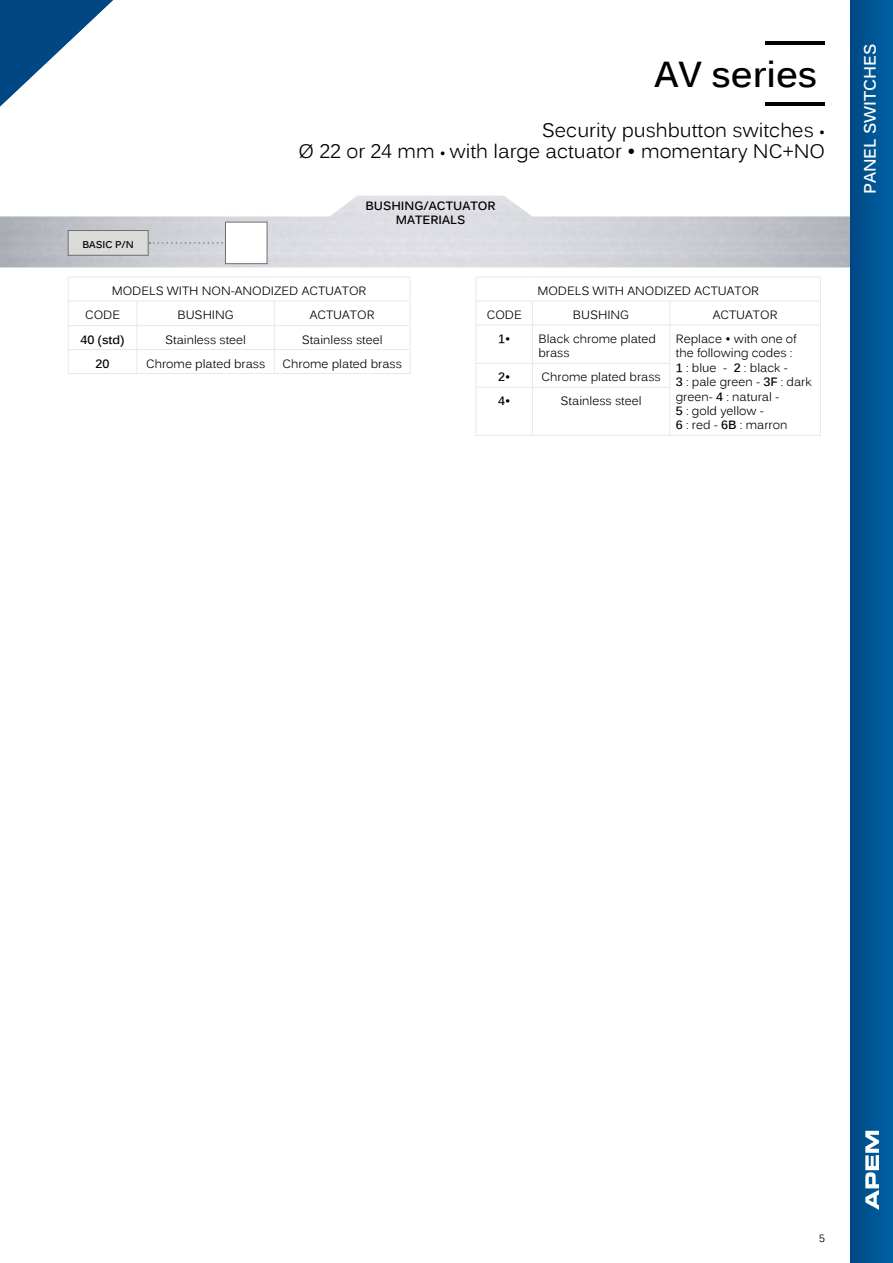
<style>
.page{position:relative;width:893px;height:1263px;background:#fff}
.page>*{position:absolute;margin:0;border:0;box-sizing:border-box;transform-origin:0 0}
.t1{font:700 36px "Kalinga";color:#000}
.t2{font:19.5px/21px "Kalinga";color:#000;text-align:right}
.t3{font:700 16.5px "Kalinga";color:#fff}
.t4{font:12px/14.4px "Kalinga";color:#000}
.t5{font:700 12px/14.4px "Kalinga";color:#000;text-align:center}
.t6{font:10.5px "Kalinga";color:#000}
.t7{font:700 9.75px "Kalinga";color:#000}
.s1{font-size:13.5px}
.s2{font-weight:700}
</style>
<div class="page">
<div style="left:68px;top:230px;width:80px;height:25px;background:#dadad9"></div>
<div style="left:68px;top:230px;width:81px;height:26px;border:1px solid #6f6f6e"></div>
<svg style="left:149px;top:242px;width:76px;height:2px"></svg>
<div style="left:225px;top:222px;width:43px;height:42px;background:#fff;border:1px solid #6f6f6e"></div>
<svg style="left:68px;top:277px;width:343px;height:96px"></svg>
<hr style="left:68px;top:373px;width:69px;height:1px;background:#e8e8e8">
<hr style="left:137px;top:373px;width:137px;height:1px;background:#e8e8e8">
<hr style="left:274px;top:373px;width:136px;height:1px;background:#e8e8e8">
<svg style="left:476px;top:277px;width:345px;height:110px"></svg>
<hr style="left:476px;top:387px;width:56px;height:1px;background:#e8e8e8">
<hr style="left:476px;top:388px;width:1px;height:47px;background:#e8e8e8">
<hr style="left:532px;top:387px;width:138px;height:1px;background:#e8e8e8">
<hr style="left:532px;top:388px;width:1px;height:47px;background:#e8e8e8">
<hr style="left:669px;top:388px;width:1px;height:47px;background:#e8e8e8">
<hr style="left:820px;top:387px;width:1px;height:48px;background:#e8e8e8">
<hr style="left:476px;top:435px;width:56px;height:1px;background:#e8e8e8">
<hr style="left:532px;top:435px;width:138px;height:1px;background:#e8e8e8">
<hr style="left:670px;top:435px;width:151px;height:1px;background:#e8e8e8">
<hr style="left:766px;top:102px;width:59px;height:4px;background:#000">
<hr style="left:766px;top:42px;width:59px;height:3px;background:#000">
<img style="left:850px;top:0;width:43px;height:1263px">
<svg style="left:0;top:0;width:113px;height:106px"></svg>
<svg style="left:865px;top:1131px;width:14px;height:79px"></svg>
<h1 class="t1" style="left:654px;top:60px;width:164px">AV series</h1>
<h2 class="t2" style="left:299px;top:122px;width:528px">Security pushbutton switches <span class="s1">•<br></span>Ø 22 or 24 mm <span class="s1">•</span> with large actuator • momentary NC+NO</h2>
<p class="t7" style="left:82px;top:241px;width:53px">BASIC P/N</p>
<p class="t5" style="left:365px;top:199px;width:132px">BUSHING/ACTUATOR<br>MATERIALS</p>
<p class="t4" style="left:85px;top:280px;width:283px;line-height:24px;text-indent:27px">MODELS WITH NON-ANODIZED ACTUATOR<br>CODE</p>
<p class="t4" style="left:177px;top:309px;width:58px">BUSHING</p>
<p class="t4" style="left:310px;top:309px;width:66px">ACTUATOR</p>
<p class="t5" style="left:80px;top:333px;width:46px">40 (std)</p>
<p class="t4" style="left:165px;top:333px;width:83px">Stainless steel</p>
<p class="t4" style="left:302px;top:333px;width:83px">Stainless steel</p>
<p class="t5" style="left:96px;top:357px;width:15px">20</p>
<p class="t4" style="left:146px;top:357px;width:121px">Chrome plated brass</p>
<p class="t4" style="left:283px;top:357px;width:121px">Chrome plated brass</p>
<p class="t4" style="left:537px;top:285px;width:223px">MODELS WITH ANODIZED ACTUATOR</p>
<p class="t4" style="left:487px;top:309px;width:37px">CODE</p>
<p class="t4" style="left:573px;top:309px;width:58px">BUSHING</p>
<p class="t4" style="left:713px;top:309px;width:66px">ACTUATOR</p>
<p class="t5" style="left:498px;top:333px;width:14px">1•</p>
<p class="t4" style="left:538px;top:333px;width:119px">Black chrome plated brass</p>
<p class="t4" style="left:676px;top:333px;width:137px">Replace • with one of the following codes :<br><span class="s2">1</span> : blue - <span class="s2">2</span> : black -<br><span class="s2">3</span> : pale green - <span class="s2">3F</span> : dark green- <span class="s2">4</span> : natural -<br><span class="s2">5</span> : gold yellow -<br><span class="s2">6</span> : red - <span class="s2">6B</span> : marron</p>
<p class="t5" style="left:498px;top:371px;width:14px">2•</p>
<p class="t4" style="left:541px;top:371px;width:121px">Chrome plated brass</p>
<p class="t5" style="left:498px;top:395px;width:14px">4•</p>
<p class="t4" style="left:561px;top:395px;width:83px">Stainless steel</p>
<h3 class="t3" style="left:860px;top:194px;width:152px;rotate:-90deg">PANEL SWITCHES</h3>
<p class="t6" style="left:819px;top:1234px;width:7px">5</p>
</div>
